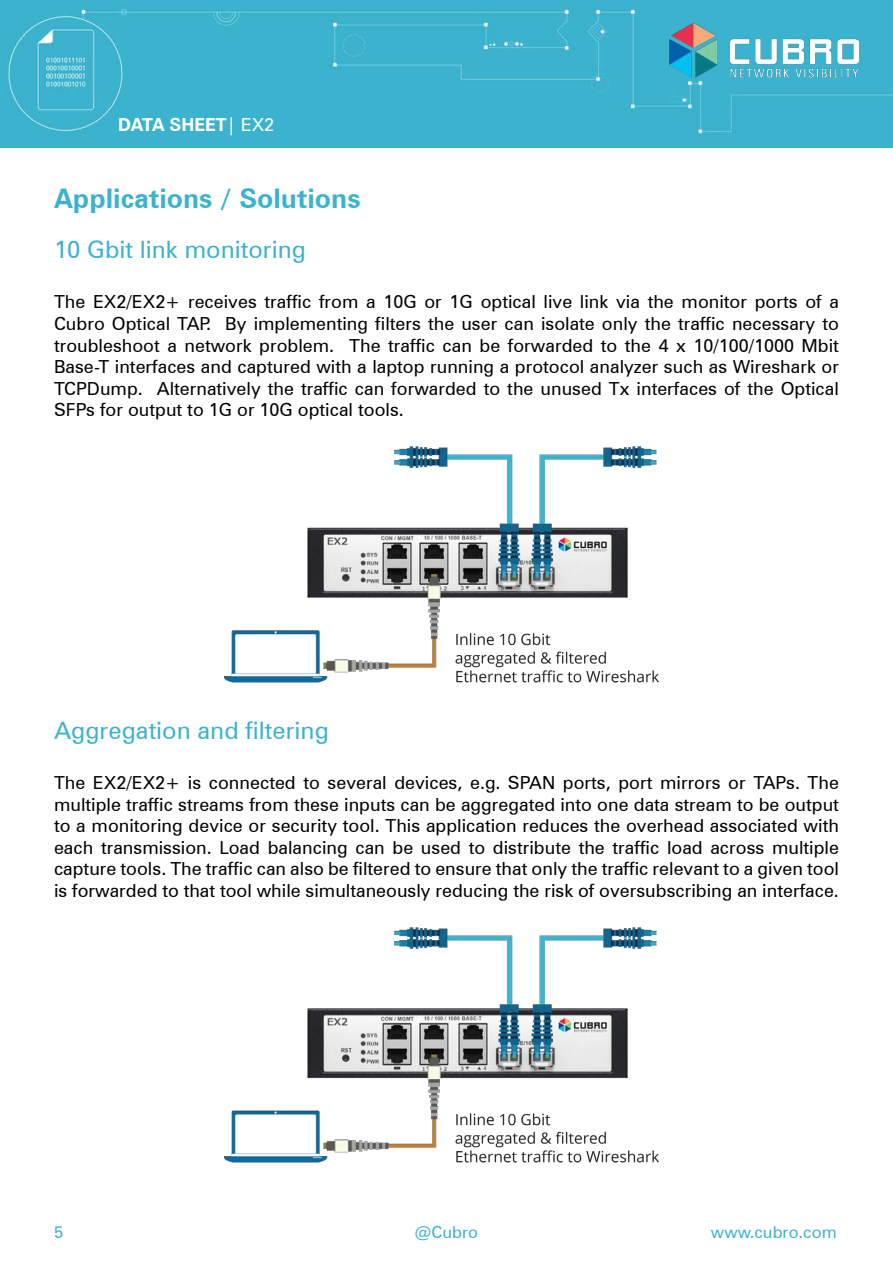
<style>
.page{position:relative;width:893px;height:1263px;background:#fff}
.page>*{position:absolute;margin:0;border:0;box-sizing:border-box;transform-origin:0 0}
.t1{font:700 27px "Zurich BT";color:#3cb3ce}
.t2{font:24px "Zurich BT";color:#3cb3ce}
.t3{font:18px/21.6px "Zurich BT";color:#000;text-align:justify}
.t4{font:700 18px "Zurich BT";color:#fff}
.t5{font:16.5px "Zurich BT";color:#3cb3ce}
.s1{font-weight:400}
</style>
<div class="page">
<img style="left:0;top:0;width:893px;height:147px">
<img style="left:669px;top:17px;width:189px;height:65px">
<img style="left:224px;top:446px;width:435px;height:237px">
<img style="left:224px;top:927px;width:435px;height:236px">
<p class="t4" style="left:118px;top:114px;width:158px">DATA SHEET<span class="s1">| EX2</span></p>
<h1 class="t1" style="left:54px;top:182px;width:308px">Applications / Solutions</h1>
<h2 class="t2" style="left:54px;top:235px;width:254px">10 Gbit link monitoring</h2>
<p class="t3" style="left:54px;top:291px;width:786px">The EX2/EX2+ receives traffic from a 10G or 1G optical live link via the monitor ports of a Cubro Optical TAP. By implementing filters the user can isolate only the traffic necessary to troubleshoot a network problem. The traffic can be forwarded to the 4 x 10/100/1000 Mbit Base-T interfaces and captured with a laptop running a protocol analyzer such as Wireshark or TCPDump. Alternatively the traffic can forwarded to the unused Tx interfaces of the Optical SFPs for output to 1G or 10G optical tools.</p>
<h2 class="t2" style="left:54px;top:715px;width:276px">Aggregation and filtering</h2>
<p class="t3" style="left:54px;top:772px;width:786px">The EX2/EX2+ is connected to several devices, e.g. SPAN ports, port mirrors or TAPs. The multiple traffic streams from these inputs can be aggregated into one data stream to be output to a monitoring device or security tool. This application reduces the overhead associated with each transmission. Load balancing can be used to distribute the traffic load across multiple capture tools. The traffic can also be filtered to ensure that only the traffic relevant to a given tool is forwarded to that tool while simultaneously reducing the risk of oversubscribing an interface.</p>
<p class="t5" style="left:54px;top:1222px;width:11px">5</p>
<p class="t5" style="left:415px;top:1222px;width:65px">@Cubro</p>
<p class="t5" style="left:711px;top:1222px;width:127px">www.cubro.com</p>
</div>
